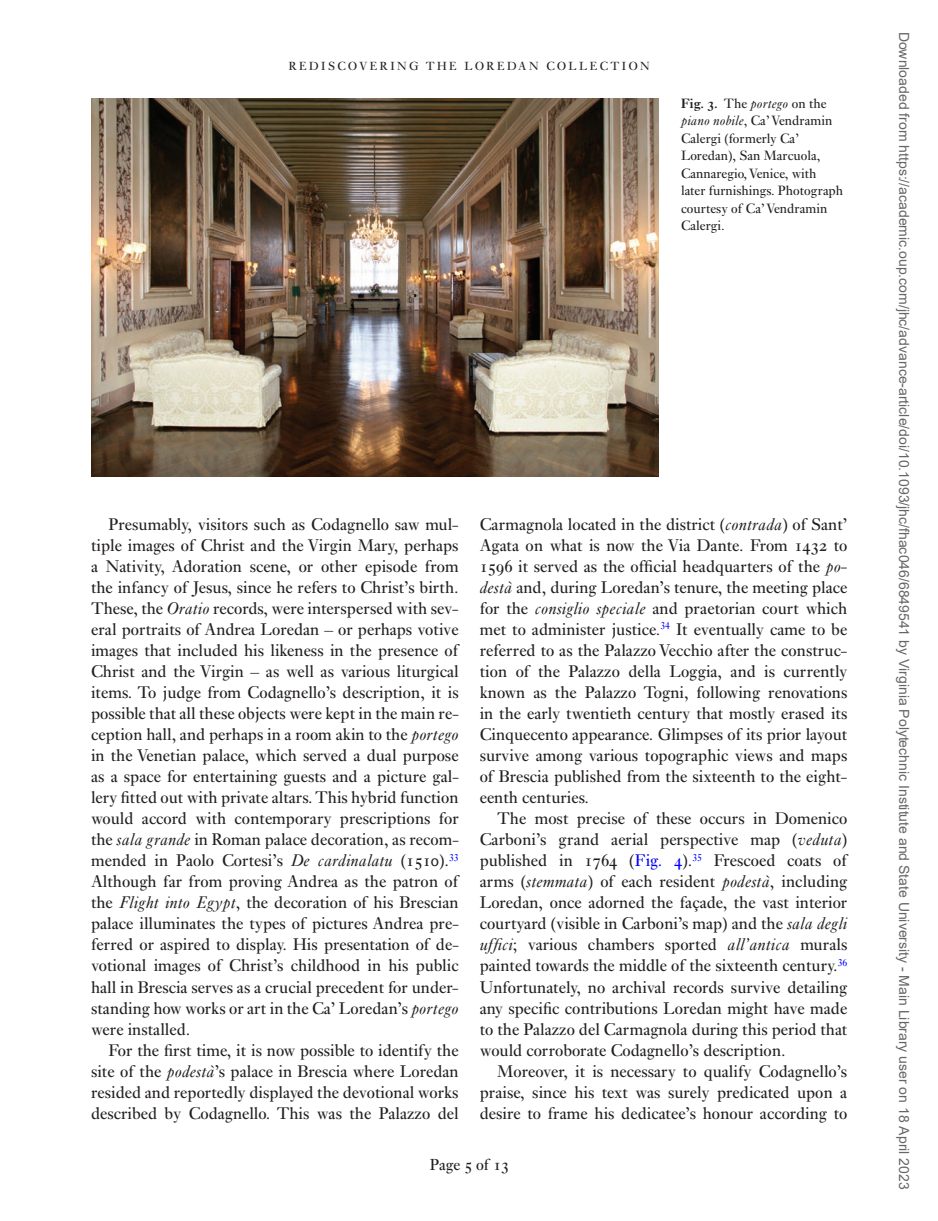
<style>
.page{position:relative;width:938px;height:1221px;background:#fff}
.page>*{position:absolute;margin:0;border:0;box-sizing:border-box;transform-origin:0 0}
.t1{font:17.5px/21px "Ehrhardt MT Std Regular OSF";color:#231f20;text-align:justify}
.t2{font:16.62px "Ehrhardt MT Std Regular OSF";color:#231f20}
.t3{font:14px "Arial";color:#666}
.t4{font:14px/17.5px "Ehrhardt MT Std Regular OSF";color:#231f20}
.t5{font:12.25px "Ehrhardt MT Std Regular OSF";letter-spacing:.2em;color:#231f20}
.s1{font-family:"Ehrhardt MT Std Semi Bold OSF"}
.s2{font-family:"Ehrhardt MT Std Italic OSF"}
.s3{color:#00f}
</style>
<div class="page">
<img style="left:91px;top:98px;width:567px;height:378px">
<p class="t5" style="left:289px;top:59px;width:362px">REDISCOVERING THE LOREDAN COLLECTION</p>
<p class="t4" style="left:681px;top:94px;width:164px"><span class="s1">Fig. 3.</span> The <span class="s2">portego</span> on the <span class="s2">piano nobile</span>, Ca’ Vendramin<br>Calergi (formerly Ca’<br>Loredan), San Marcuola,<br>Cannaregio, Venice, with later furnishings. Photograph courtesy of Ca’ Vendramin<br>Calergi.</p>
<p class="t1" style="left:91px;top:514px;width:369px;text-indent:18px">Presumably, visitors such as Codagnello saw mul&shy;tiple images of Christ and the Virgin Mary, perhaps a Nativity, Adoration scene, or other episode from the infancy of Jesus, since he refers to Christ’s birth.<br>These, the <span class="s2">Oratio</span> records, were interspersed with sev&shy;eral portraits of Andrea Loredan – or perhaps votive images that included his likeness in the presence of Christ and the Virgin – as well as various liturgical items. To judge from Codagnello’s description, it is possible that all these objects were kept in the main re&shy;ception hall, and perhaps in a room akin to the <span class="s2">portego </span>in the Venetian palace, which served a dual purpose as a space for entertaining guests and a picture gal&shy;lery fitted out with private altars. This hybrid function would accord with contemporary prescriptions for the <span class="s2">sala grande</span> in Roman palace decoration, as recom&shy;mended in Paolo Cortesi’s <span class="s2">De cardinalatu</span> (1510).<sup>33<br></sup>Although far from proving Andrea as the patron of the <span class="s2">Flight into Egypt</span>, the decoration of his Brescian palace illuminates the types of pictures Andrea pre&shy;ferred or aspired to display. His presentation of de&shy;votional images of Christ’s childhood in his public hall in Brescia serves as a crucial precedent for under&shy;standing how works or art in the Ca’ Loredan’s <span class="s2">portego </span>were installed.</p>
<p class="t1" style="left:91px;top:1039px;width:369px;text-indent:18px">For the first time, it is now possible to identify the site of the <span class="s2">podestà</span>’s palace in Brescia where Loredan resided and reportedly displayed the devotional works described by Codagnello. This was the Palazzo del</p>
<p class="t1" style="left:479px;top:514px;width:369px">Carmagnola located in the district (<span class="s2">contrada</span>) of Sant’ Agata on what is now the Via Dante. From 1432 to 1596 it served as the official headquarters of the <span class="s2">po&shy;destà</span> and, during Loredan’s tenure, the meeting place for the <span class="s2">consiglio speciale</span> and praetorian court which met to administer justice.<sup>34</sup> It eventually came to be referred to as the Palazzo Vecchio after the construc&shy;tion of the Palazzo della Loggia, and is currently known as the Palazzo Togni, following renovations in the early twentieth century that mostly erased its Cinquecento appearance. Glimpses of its prior layout survive among various topographic views and maps of Brescia published from the sixteenth to the eight&shy;eenth centuries.</p>
<p class="t1" style="left:479px;top:808px;width:369px;text-indent:18px">The most precise of these occurs in Domenico Carboni’s grand aerial perspective map (<span class="s2">veduta</span>) published in 1764 (<span class="s3">Fig. 4</span>).<sup>35</sup> Frescoed coats of arms (<span class="s2">stemmata</span>) of each resident <span class="s2">podestà</span>, including Loredan, once adorned the façade, the vast interior courtyard (visible in Carboni’s map) and the <span class="s2">sala degli uffici</span>; various chambers sported <span class="s2">all’antica</span> murals painted towards the middle of the sixteenth century.<sup>36<br></sup>Unfortunately, no archival records survive detailing any specific contributions Loredan might have made to the Palazzo del Carmagnola during this period that would corroborate Codagnello’s description.</p>
<p class="t1" style="left:480px;top:1060px;width:369px;text-indent:18px">Moreover, it is necessary to qualify Codagnello’s praise, since his text was surely predicated upon a desire to frame his dedicatee’s honour according to</p>
<p class="t2" style="left:430px;top:1154px;width:81px">Page 5 of 13</p>
<p class="t3" style="left:909px;top:32px;width:1159px;rotate:90deg">Downloaded from https://academic.oup.com/jhc/advance-article/doi/10.1093/jhc/fhac046/6849541 by Virginia Polytechnic Institute and State University - Main Library user on 18 April 2023</p>
</div>
